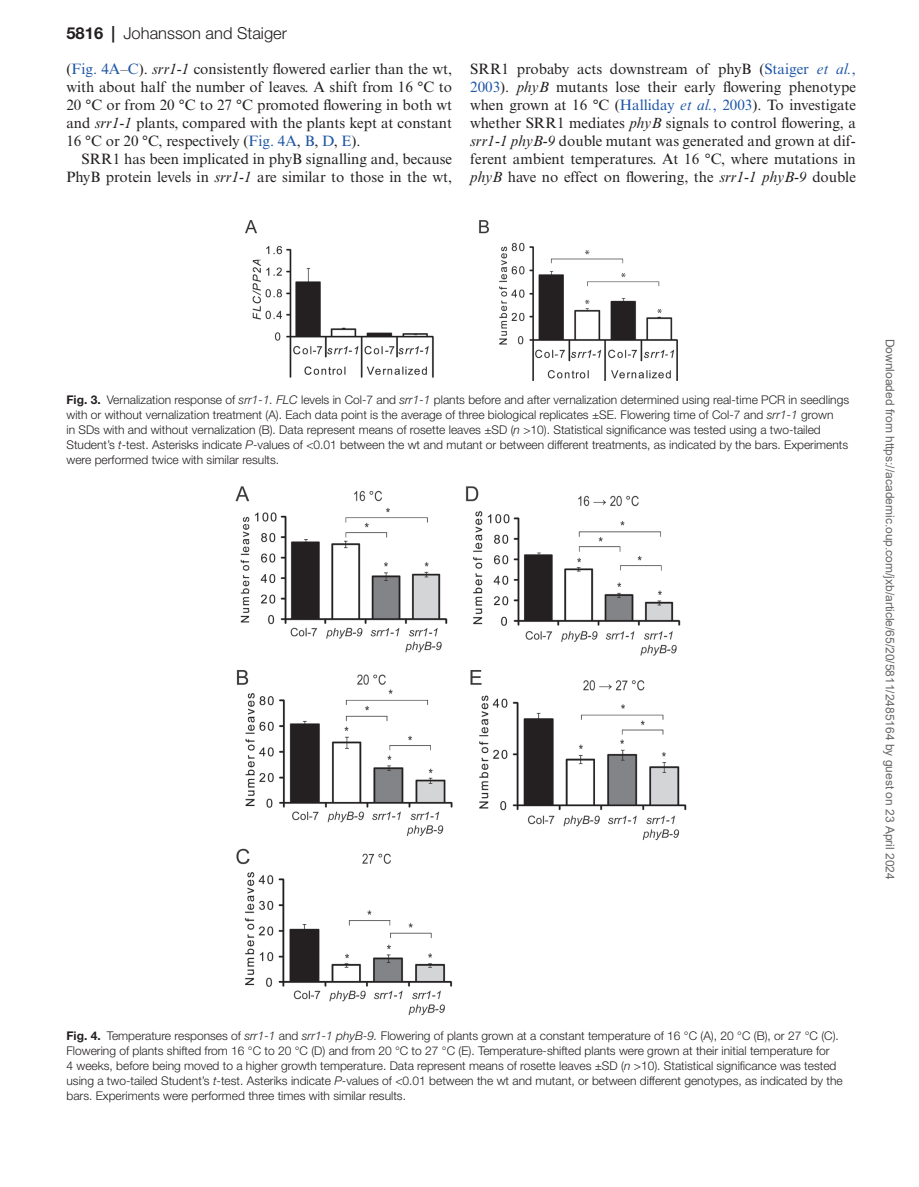
<style>
.page{position:relative;width:919px;height:1187px;background:#fff}
.page>*{position:absolute;margin:0;border:0;box-sizing:border-box;transform-origin:0 0}
.t1{font:300 16.5px "Helvetica Neue LT Std";color:#231f20}
.t2{font:15px/18px "Times New Roman MT Std";color:#231f20;text-align:justify}
.t3{font:300 12px/15px "Helvetica Neue LT Std";color:#231f20}
.t4{font:12px "Arial";color:#666}
.s1{font-weight:700}
.s2{color:#1e56a6}
.s3{font-style:italic}
.s4{font-style:italic;color:#1e56a6}
</style>
<div class="page">
<img style="left:235px;top:486px;width:451px;height:529px">
<img style="left:245px;top:221px;width:432px;height:159px">
<h1 class="t1" style="left:66px;top:23px;width:222px"><span class="s1">5816 |</span> Johansson and Staiger</h1>
<p class="t2" style="left:66px;top:60px;width:387px">(<span class="s2">Fig. 4A</span>–<span class="s2">C</span>). <span class="s3">srr1-1</span> consistently flowered earlier than the wt, with about half the number of leaves. A shift from 16 °C to 20 °C or from 20 °C to 27 °C promoted flowering in both wt and <span class="s3">srr1-1</span> plants, compared with the plants kept at constant 16 °C or 20 °C, respectively (<span class="s2">Fig. 4A</span>, <span class="s2">B</span>, <span class="s2">D</span>, <span class="s2">E</span>).</p>
<p class="t2" style="left:66px;top:150px;width:387px;text-align:right">SRR1 has been implicated in phyB signalling and, because<br>PhyB protein levels in <span class="s3">srr1-1</span> are similar to those in the wt,</p>
<p class="t2" style="left:470px;top:60px;width:387px">SRR1 probaby acts downstream of phyB (<span class="s2">Staiger</span> <span class="s4">et al.</span><span class="s2">, 2003</span>). <span class="s3">phyB</span> mutants lose their early flowering phenotype when grown at 16 °C (<span class="s2">Halliday</span> <span class="s4">et al.</span><span class="s2">, 2003</span>). To investigate whether SRR1 mediates <span class="s3">phyB</span> signals to control flowering, a <span class="s3">srr1-1 phyB-9</span> double mutant was generated and grown at dif&shy;ferent ambient temperatures. At 16 °C, where mutations in <span class="s3">phyB</span> have no effect on flowering, the <span class="s3">srr1-1 phyB-9</span> double</p>
<p class="t3" style="left:66px;top:392px;width:784px"><span class="s1">Fig. 3.</span> Vernalization response of <span class="s3">srr1-1. FLC</span> levels in Col-7 and <span class="s3">srr1-1</span> plants before and after vernalization determined using real-time PCR in seedlings with or without vernalization treatment (A). Each data point is the average of three biological replicates ±SE. Flowering time of Col-7 and <span class="s3">srr1-1</span> grown<br>in SDs with and without vernalization (B). Data represent means of rosette leaves ±SD (<span class="s3">n</span> &gt;10). Statistical significance was tested using a two-tailed Student’s <span class="s3">t</span>-test. Asterisks indicate <span class="s3">P</span>-values of &lt;0.01 between the wt and mutant or between different treatments, as indicated by the bars. Experiments were performed twice with similar results.</p>
<p class="t4" style="left:894px;top:339px;width:542px;rotate:90deg">Downloaded from https://academic.oup.com/jxb/article/65/20/5811/2485164 by guest on 23 April 2024</p>
<p class="t3" style="left:66px;top:1027px;width:777px"><span class="s1">Fig. 4.</span> Temperature responses of <span class="s3">srr1-1</span> and <span class="s3">srr1-1 phyB-9.</span> Flowering of plants grown at a constant temperature of 16 °C (A), 20 °C (B), or 27 °C (C).<br>Flowering of plants shifted from 16 °C to 20 °C (D) and from 20 °C to 27 °C (E). Temperature-shifted plants were grown at their initial temperature for<br>4 weeks, before being moved to a higher growth temperature. Data represent means of rosette leaves ±SD (<span class="s3">n</span> &gt;10). Statistical significance was tested using a two-tailed Student’s <span class="s3">t</span>-test. Asteriks indicate <span class="s3">P</span>-values of &lt;0.01 between the wt and mutant, or between different genotypes, as indicated by the bars. Experiments were performed three times with similar results.</p>
</div>
